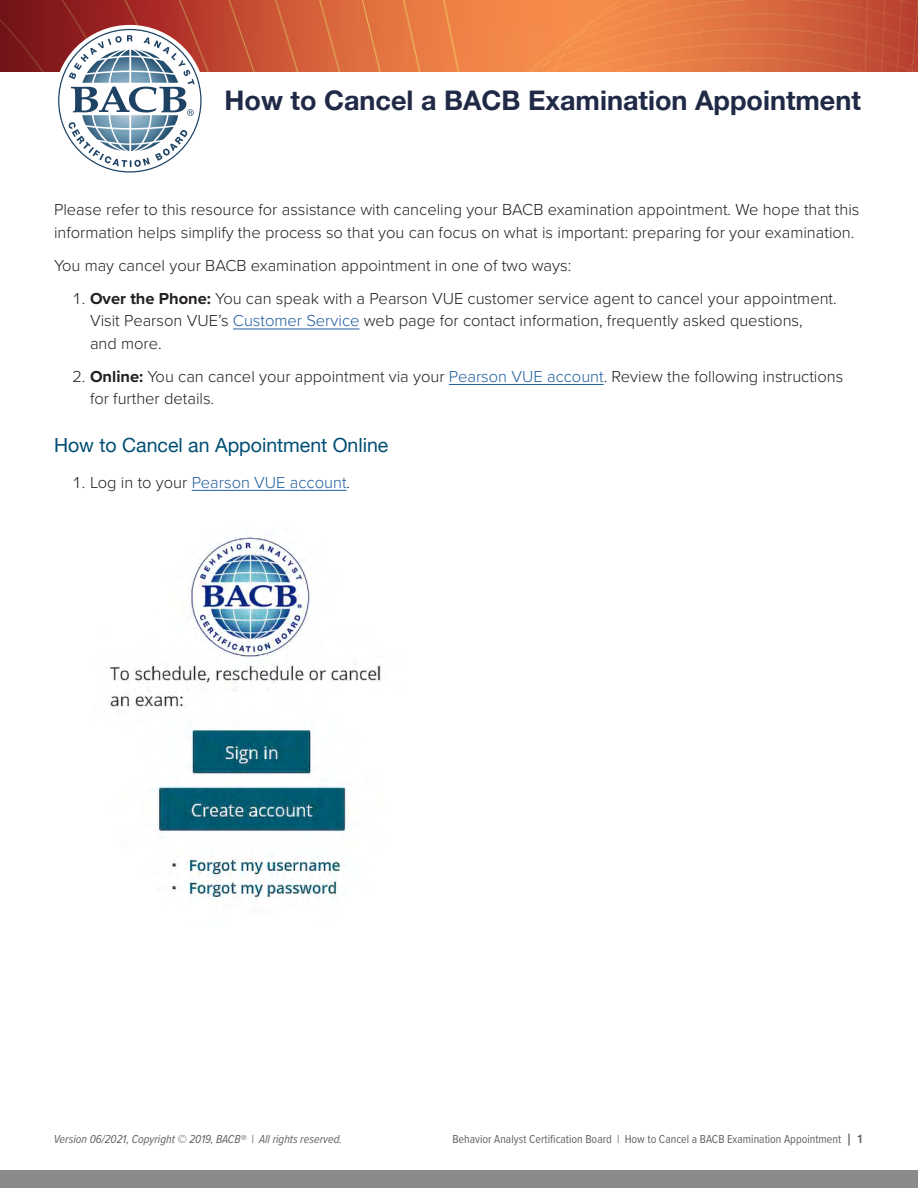
<style>
.page{position:relative;width:918px;height:1188px;background:#fff}
.page>*{position:absolute;margin:0;border:0;box-sizing:border-box;transform-origin:0 0}
.t1{font:700 27px "Helvetica Neue LT Pro";color:#202945}
.Section_Header__H3{font:19.5px "Helvetica Neue LT Pro";color:#004e74}
.Body_Text{font:300 16.5px/22.5px "Proxima Nova";color:#231f20}
.t2{font:300 16.5px "Proxima Nova";color:#215e9e}
.t3{font:12px "Proxima Nova Cond";color:#636366}
.t4{font:italic 12px "Proxima Nova Cond";color:#636366}
.s1{font-weight:700}
.s2{color:#215e9e}
.s3{color:#231f20}
.s4{font-family:"Helvetica Neue LT Pro";font-weight:500}
</style>
<div class="page">
<img style="left:0;top:0;width:918px;height:72px">
<div style="left:0;top:1171px;width:918px;height:17px;background:#8a8a8d"></div>
<div style="left:54px;top:25px;width:152px;height:152px;background:#fff;border-radius:50%"></div>
<svg style="left:58px;top:29px;width:144px;height:144px"></svg>
<hr style="left:233px;top:329px;width:127px;height:1px;background:#215e9e">
<hr style="left:449px;top:384px;width:155px;height:1px;background:#215e9e">
<hr style="left:192px;top:490px;width:155px;height:1px;background:#215e9e">
<img style="left:109px;top:536px;width:272px;height:365px">
<p class="t1" style="left:225px;top:84px;width:638px">How to Cancel a BACB Examination Appointment</p>
<p class="Body_Text" style="left:54px;top:198px;width:807px">Please refer to this resource for assistance with canceling your BACB examination appointment. We hope that this information helps simplify the process so that you can focus on what is important: preparing for your examination.</p>
<p class="Body_Text" style="left:54px;top:253px;width:519px">You may cancel your BACB examination appointment in one of two ways:</p>
<p class="Body_Text" style="left:90px;top:286px;width:748px;text-indent:-18px">1. <span class="s1">Over the Phone:</span> You can speak with a Pearson VUE customer service agent to cancel your appointment.<br>Visit Pearson VUE’s <span class="s2">Customer Service</span> web page for contact information, frequently asked questions,<br>and more.</p>
<p class="Body_Text" style="left:90px;top:364px;width:755px;text-indent:-18px">2. <span class="s1">Online:</span> You can cancel your appointment via your <span class="s2">Pearson VUE account</span>. Review the following instructions for further details.</p>
<p class="Section_Header__H3" style="left:54px;top:433px;width:336px">How to Cancel an Appointment Online</p>
<p class="t2" style="left:72px;top:470px;width:280px"><span class="s3">1. Log in to your</span> Pearson VUE account<span class="s3">.</span></p>
<p class="t4" style="left:54px;top:1131px;width:290px">Version 06/2021, Copyright © 2019, BACB® | All rights reserved.</p>
<p class="t3" style="left:452px;top:1131px;width:413px">Behavior Analyst Certification Board | How to Cancel a BACB Examination Appointment <span class="s4">| 1</span></p>
</div>
